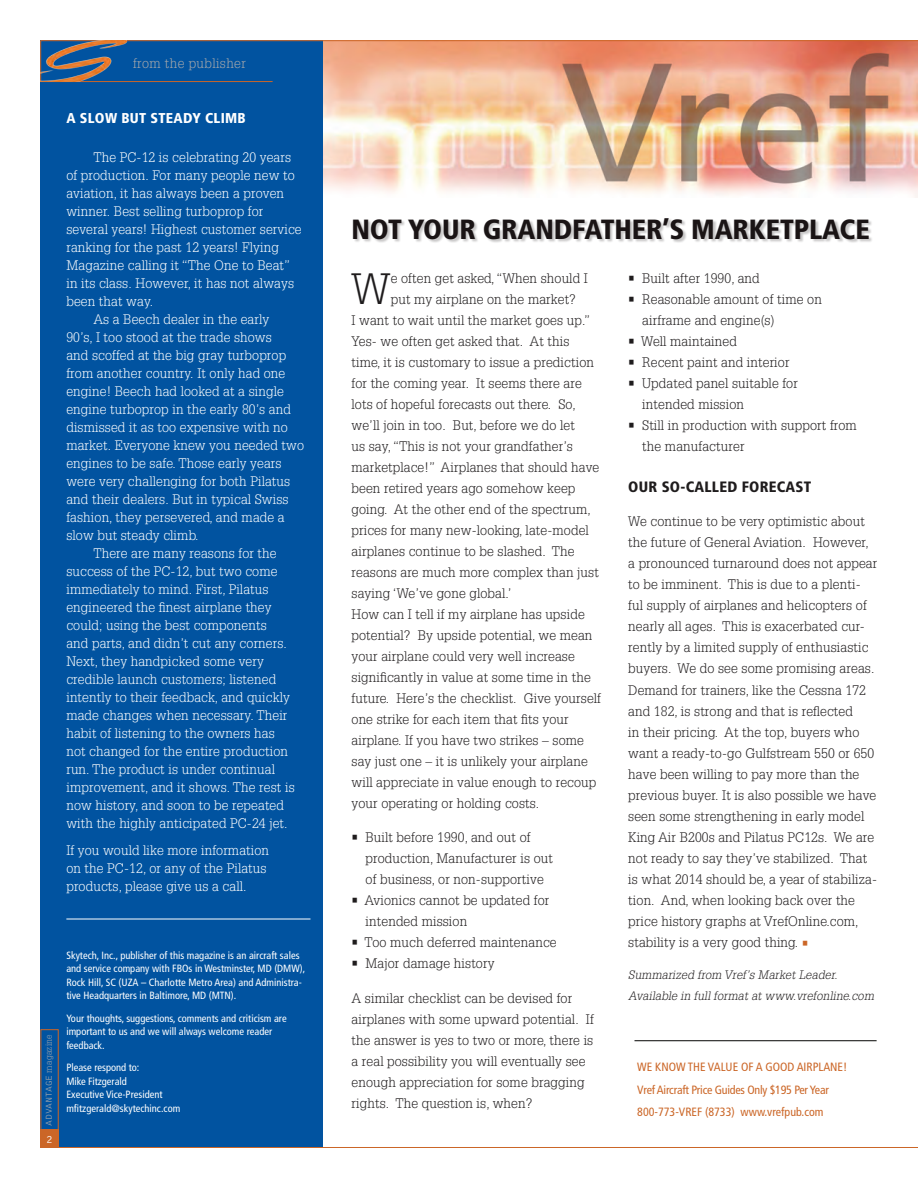
<style>
.page{position:relative;width:918px;height:1188px;background:#fff}
.page>*{position:absolute;margin:0;border:0;box-sizing:border-box;transform-origin:0 0}
.t1{font:300 42.9px "Glypha";color:#1f1c1d}
.t2{font:900 condensed 27.75px "Frutiger";letter-spacing:-.005em;color:#1a1415}
.t3{font:900 condensed 15px "Frutiger";letter-spacing:.015em;color:#1f1c1d}
.t4{font:900 condensed 14.25px "Frutiger";letter-spacing:.02em;color:#fff}
.t5{font:300 13.5px/21px "Glypha";letter-spacing:.01em;color:#1f1c1d}
.t6{font:300 13.5px/18px "Glypha";letter-spacing:.01em;color:#fff}
.t7{font:300 13.5px "Glypha";letter-spacing:.03em;color:#a7a8ab}
.t8{font:italic 300 12px/21px "Glypha";color:#1f1c1d}
.t9{font:condensed 12px "Frutiger";color:#cb6627}
.t10{font:condensed 12px "Frutiger";letter-spacing:-.02em;color:#cb6627}
.t11{font:300 11.25px "Bell Gothic";color:#fff}
.t12{font:condensed 10.5px/13.5px "Frutiger";color:#fff}
.t13{font:300 8.7px "Bell Gothic";letter-spacing:-.02em;color:#a7a8ab}
.s1{font-family:"Glypha"}
.s2{color:#cb6627}
</style>
<div class="page">
<img style="left:323px;top:82px;width:595px;height:115px">
<div style="left:40px;top:40px;width:283px;height:1108px;background:#0153a0"></div>
<svg style="left:40px;top:40px;width:878px;height:42px"></svg>
<img style="left:41px;top:41px;width:86px;height:41px">
<hr style="left:40px;top:1147px;width:878px;height:1px;background:#cb6627">
<div style="left:41px;top:1129px;width:18px;height:18px;background:#cb6627"></div>
<div style="left:40px;top:1029px;width:19px;height:118px;border:1px solid #cb6627"></div>
<hr style="left:66px;top:919px;width:244px;height:1px;background:#fff">
<div style="left:354px;top:219px;width:519px;height:25px;background:#231f20;opacity:.25"></div>
<hr style="left:634px;top:1040px;width:243px;height:1px;background:#040503">
<p class="t7" style="left:133px;top:55px;width:114px">from the publisher</p>
<p class="t4" style="left:66px;top:109px;width:181px">A SLOW BUT STEADY CLIMB</p>
<p class="t6" style="left:66px;top:148px;width:237px;text-indent:27px">The PC-12 is celebrating 20 years of production. For many people new to aviation, it has always been a proven winner. Best selling turboprop for several years! Highest customer service ranking for the past 12 years! Flying Magazine calling it “The One to Beat” in its class. However, it has not always been that way.</p>
<p class="t6" style="left:66px;top:310px;width:239px;text-indent:27px">As a Beech dealer in the early<br>90’s, I too stood at the trade shows<br>and scoffed at the big gray turboprop from another country. It only had one engine! Beech had looked at a single engine turboprop in the early 80’s and dismissed it as too expensive with no market. Everyone knew you needed two engines to be safe. Those early years were very challenging for both Pilatus and their dealers. But in typical Swiss fashion, they persevered, and made a slow but steady climb.</p>
<p class="t6" style="left:66px;top:544px;width:230px;text-indent:27px">There are many reasons for the success of the PC-12, but two come immediately to mind. First, Pilatus engineered the finest airplane they could; using the best components<br>and parts, and didn’t cut any corners.<br>Next, they handpicked some very credible launch customers; listened intently to their feedback, and quickly made changes when necessary. Their habit of listening to the owners has not changed for the entire production run. The product is under continual improvement, and it shows. The rest is now history, and soon to be repeated with the highly anticipated PC-24 jet.</p>
<p class="t6" style="left:66px;top:841px;width:204px">If you would like more information on the PC-12, or any of the Pilatus products, please give us a call.</p>
<p class="t13" style="left:44px;top:1126px;width:93px;rotate:-90deg">ADVANTAGE <span class="s1">magazine</span></p>
<p class="t11" style="left:46px;top:1133px;width:8px">2</p>
<p class="t12" style="left:66px;top:948px;width:240px">Skytech, Inc., publisher of this magazine is an aircraft sales and service company with FBOs in Westminster, MD (DMW), Rock Hill, SC (UZA – Charlotte Metro Area) and Administra&shy;tive Headquarters in Baltimore, MD (MTN).</p>
<p class="t12" style="left:66px;top:1011px;width:222px">Your thoughts, suggestions, comments and criticism are important to us and we will always welcome reader feedback.</p>
<p class="t12" style="left:66px;top:1061px;width:115px">Please respond to:<br>Mike Fitzgerald<br>Executive Vice-President mfitzgerald@skytechinc.com</p>
<p class="t2" style="left:352px;top:213px;width:520px">NOT YOUR GRANDFATHER’S MARKETPLACE</p>
<p class="t1" style="left:352px;top:264px;width:40px">W</p>
<p class="t5" style="left:391px;top:268px;width:199px">e often get asked, “When should I put my airplane on the market?</p>
<p class="t5" style="left:352px;top:310px;width:249px">I want to wait until the market goes up.” Yes- we often get asked that. At this time, it is customary to issue a prediction for the coming year. It seems there are lots of hopeful forecasts out there. So, we’ll join in too. But, before we do let<br>us say, “This is not your grandfather’s marketplace!” Airplanes that should have been retired years ago somehow keep going. At the other end of the spectrum, prices for many new-looking, late-model airplanes continue to be slashed. The reasons are much more complex than just saying ‘We’ve gone global.’</p>
<p class="t5" style="left:352px;top:604px;width:251px">How can I tell if my airplane has upside potential? By upside potential, we mean your airplane could very well increase significantly in value at some time in the future. Here’s the checklist. Give yourself one strike for each item that fits your airplane. If you have two strikes – some say just one – it is unlikely your airplane will appreciate in value enough to recoup your operating or holding costs.</p>
<p class="t5" style="left:352px;top:827px;width:181px">• Built before 1990, and out of</p>
<p class="t5" style="left:366px;top:848px;width:189px">production, Manufacturer is out</p>
<p class="t5" style="left:366px;top:869px;width:180px">of business, or non-supportive</p>
<p class="t5" style="left:366px;top:890px;width:185px;text-indent:-14px">• Avionics cannot be updated for intended mission</p>
<p class="t5" style="left:352px;top:932px;width:207px">• Too much deferred maintenance</p>
<p class="t5" style="left:352px;top:953px;width:144px">• Major damage history</p>
<p class="t5" style="left:352px;top:988px;width:244px">A similar checklist can be devised for airplanes with some upward potential. If the answer is yes to two or more, there is a real possibility you will eventually see enough appreciation for some bragging rights. The question is, when?</p>
<p class="t5" style="left:628px;top:268px;width:133px">• Built after 1990, and</p>
<p class="t5" style="left:628px;top:289px;width:195px">• Reasonable amount of time on</p>
<p class="t5" style="left:642px;top:310px;width:134px">airframe and engine(s)</p>
<p class="t5" style="left:628px;top:331px;width:110px">• Well maintained</p>
<p class="t5" style="left:628px;top:352px;width:163px">• Recent paint and interior</p>
<p class="t5" style="left:628px;top:373px;width:171px">• Updated panel suitable for</p>
<p class="t5" style="left:642px;top:394px;width:103px">intended mission</p>
<p class="t5" style="left:642px;top:415px;width:216px;text-indent:-14px">• Still in production with support from the manufacturer</p>
<p class="t3" style="left:628px;top:478px;width:185px">OUR SO-CALLED FORECAST</p>
<p class="t5" style="left:628px;top:511px;width:251px">We continue to be very optimistic about the future of General Aviation. However, a pronounced turnaround does not appear to be imminent. This is due to a plenti&shy;ful supply of airplanes and helicopters of nearly all ages. This is exacerbated cur&shy;rently by a limited supply of enthusiastic buyers. We do see some promising areas.<br>Demand for trainers, like the Cessna 172 and 182, is strong and that is reflected<br>in their pricing. At the top, buyers who want a ready-to-go Gulfstream 550 or 650 have been willing to pay more than the previous buyer. It is also possible we have seen some strengthening in early model King Air B200s and Pilatus PC12s. We are not ready to say they’ve stabilized. That is what 2014 should be, a year of stabiliza&shy;tion. And, when looking back over the price history graphs at VrefOnline.com, stability is a very good thing. <span class="s2">•</span></p>
<p class="t8" style="left:628px;top:965px;width:250px">Summarized from Vref’s Market Leader.<br>Available in full format at www.vrefonline.com</p>
<p class="t9" style="left:637px;top:1060px;width:212px">WE KNOW THE VALUE OF A GOOD AIRPLANE!</p>
<p class="t10" style="left:637px;top:1082px;width:193px">Vref Aircraft Price Guides Only $195 Per Year</p>
<p class="t9" style="left:637px;top:1105px;width:188px">800-773-VREF (8733) www.vrefpub.com</p>
</div>
